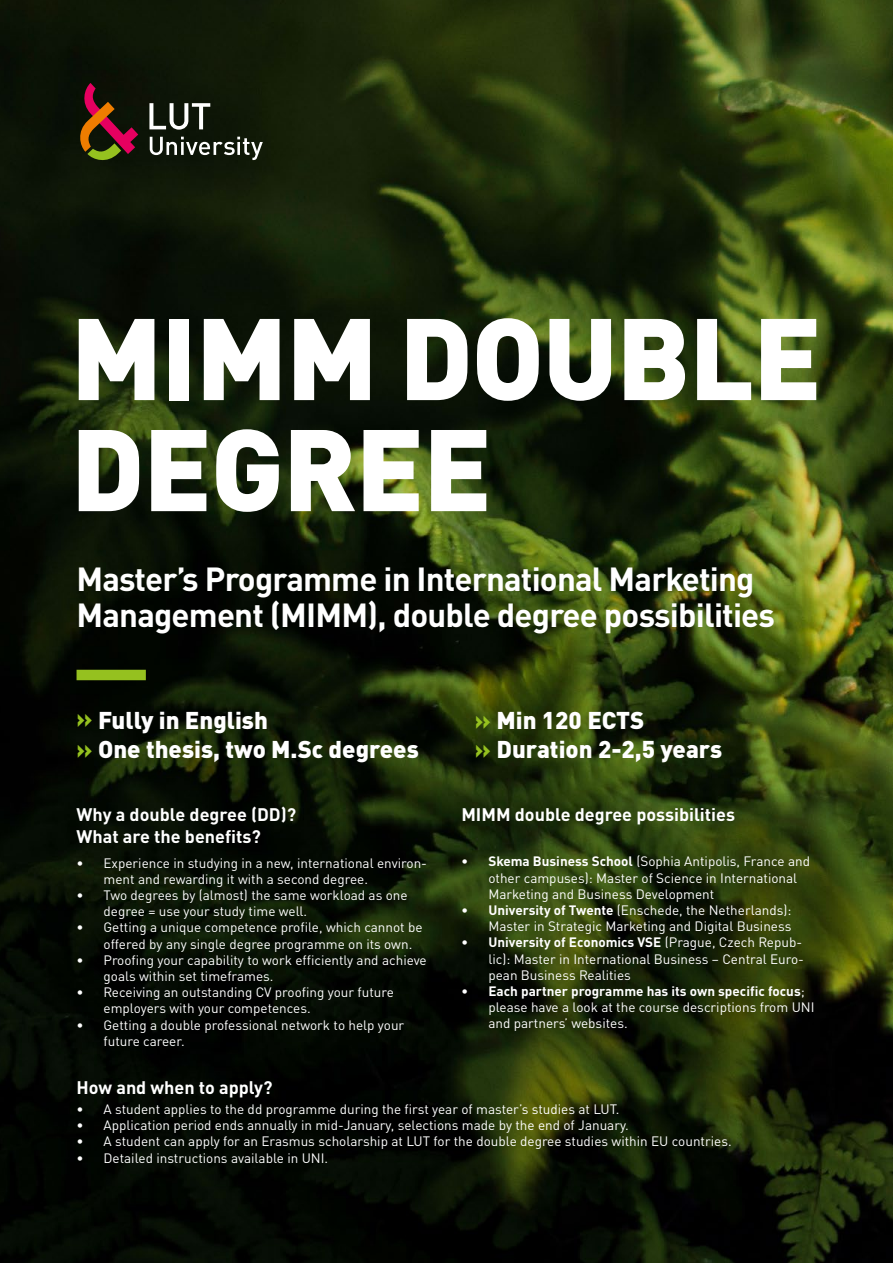
<style>
.page{position:relative;width:893px;height:1263px;background:#fff}
.page>*{position:absolute;margin:0;border:0;box-sizing:border-box;transform-origin:0 0}
.t1{font:900 114px/111px "DIN Pro";letter-spacing:-.015em;color:#fff}
.t2{font:700 33px/36px "DIN Pro";letter-spacing:-.025em;color:#fff}
.t3{font:900 24px/28.8px "DIN Pro";color:#fff}
.t4{font:700 18px/21.6px "DIN Pro";color:#fff}
.t5{font:13.5px/16.2px "DIN Pro";color:#fff}
.s1{color:#95c11f}
.s2{font-weight:700}
</style>
<div class="page">
<img style="left:0;top:0;width:893px;height:1263px">
<svg style="left:150px;top:137px;width:113px;height:23px"></svg>
<svg style="left:149px;top:103px;width:61px;height:27px"></svg>
<svg style="left:77px;top:83px;width:61px;height:81px"></svg>
<div style="left:77px;top:670px;width:69px;height:10px;background:#95c11f"></div>
<h1 class="t1" style="left:71px;top:288px;width:753px">MIMM DOUBLE<br>DEGREE</h1>
<h2 class="t2" style="left:77px;top:557px;width:700px">Master’s Programme in International Marketing<br>Management (MIMM), double degree possibilities</h2>
<h3 class="t3" style="left:77px;top:703px;width:344px"><span class="s1">»</span> Fully in English<br><span class="s1">»</span> One thesis, two M.Sc degrees</h3>
<h3 class="t3" style="left:475px;top:703px;width:249px"><span class="s1">»</span> Min 120 ECTS<br><span class="s1">»</span> Duration 2-2,5 years</h3>
<h3 class="t4" style="left:77px;top:802px;width:221px">Why a double degree (DD)?<br>What are the benefits?</h3>
<p class="t5" style="left:104px;top:853px;width:325px;text-indent:-27px">• Experience in studying in a new, international environ&shy;ment and rewarding it with a second degree.</p>
<p class="t5" style="left:104px;top:886px;width:306px;text-indent:-27px">• Two degrees by (almost) the same workload as one degree = use your study time well.</p>
<p class="t5" style="left:104px;top:918px;width:321px;text-indent:-27px">• Getting a unique competence profile, which cannot be offered by any single degree programme on its own.</p>
<p class="t5" style="left:104px;top:950px;width:325px;text-indent:-27px">• Proofing your capability to work efficiently and achieve goals within set timeframes.</p>
<p class="t5" style="left:104px;top:983px;width:292px;text-indent:-27px">• Receiving an outstanding CV proofing your future employers with your competences.</p>
<p class="t5" style="left:104px;top:1015px;width:302px;text-indent:-27px">• Getting a double professional network to help your future career.</p>
<h3 class="t4" style="left:461px;top:802px;width:275px">MIMM double degree possibilities</h3>
<p class="t5" style="left:488px;top:852px;width:323px;text-indent:-27px"><span class="s2">• Skema Business School</span> (Sophia Antipolis, France and other campuses): Master of Science in International<br>Marketing and Business Development</p>
<p class="t5" style="left:461px;top:901px;width:332px;text-align:right"><span class="s2">• University of Twente</span> (Enschede, the Netherlands):<br>Master in Strategic Marketing and Digital Business</p>
<p class="t5" style="left:488px;top:933px;width:317px;text-indent:-27px"><span class="s2">• University of Economics VSE</span> (Prague, Czech Repub&shy;lic): Master in International Business – Central Euro&shy;pean Business Realities</p>
<p class="t5" style="left:488px;top:982px;width:328px;text-indent:-27px"><span class="s2">• Each partner programme has its own specific focus</span>; please have a look at the course descriptions from UNI and partners’ websites.</p>
<h3 class="t4" style="left:77px;top:1074px;width:197px">How and when to apply?</h3>
<p class="t5" style="left:77px;top:1100px;width:545px">• A student applies to the dd programme during the first year of master’s studies at LUT.</p>
<p class="t5" style="left:77px;top:1116px;width:554px">• Application period ends annually in mid-January, selections made by the end of January.</p>
<p class="t5" style="left:77px;top:1132px;width:657px">• A student can apply for an Erasmus scholarship at LUT for the double degree studies within EU countries.</p>
<p class="t5" style="left:77px;top:1148px;width:253px">• Detailed instructions available in UNI.</p>
</div>
